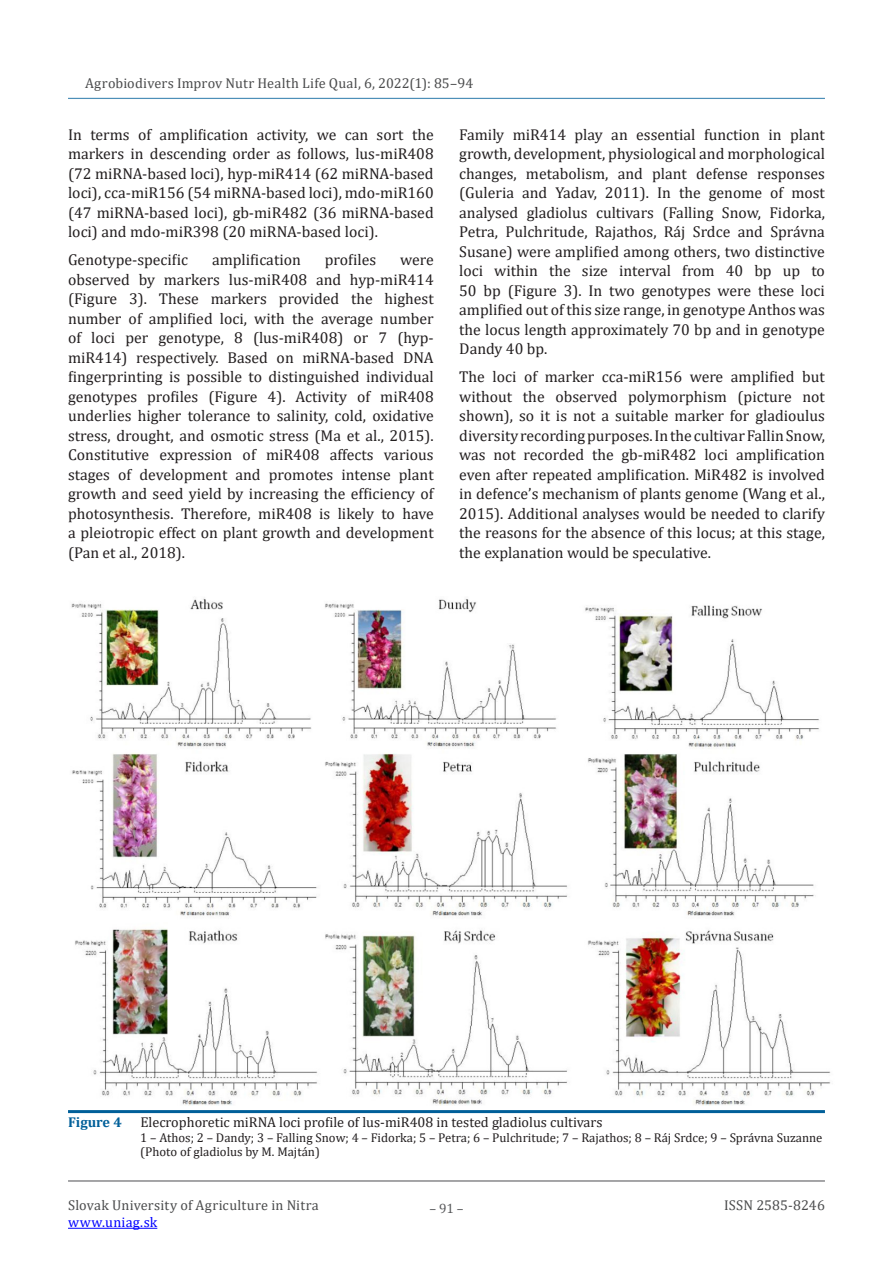
<style>
.page{position:relative;width:893px;height:1263px;background:#fff}
.page>*{position:absolute;margin:0;border:0;box-sizing:border-box;transform-origin:0 0}
.t1{font:15.75px/19.5px "Cambria";color:#231f20;text-align:justify}
.t2{font:14.25px "Cambria";letter-spacing:.01em;color:#4b4c4d}
.t3{font:14.25px "Cambria";color:#231f20}
.t4{font:14.25px "Cambria";letter-spacing:.02em;color:#00f}
.t5{font:700 14.25px "Cambria";color:#005f99}
.t6{font:13.5px "Cambria";color:#57585a}
.t7{font:12.75px/14.2px "Cambria";color:#231f20}
</style>
<div class="page">
<hr style="left:68px;top:98px;width:757px;height:1px;background:#4d8fb8">
<hr style="left:68px;top:1228px;width:89px;height:1px;background:#00f">
<hr style="left:68px;top:1180px;width:757px;height:1px;background:#6c6d70">
<img style="left:71px;top:598px;width:760px;height:507px">
<hr style="left:68px;top:1110px;width:757px;height:3px;background:#005f99">
<p class="t2" style="left:85px;top:74px;width:390px">Agrobiodivers Improv Nutr Health Life Qual, 6, 2022(1): 85–94</p>
<p class="t1" style="left:68px;top:125px;width:367px">In terms of amplification activity, we can sort the markers in descending order as follows, lus-miR408 (72 miRNA-based loci), hyp-miR414 (62 miRNA-based loci), cca-miR156 (54 miRNA-based loci), mdo-miR160 (47 miRNA-based loci), gb-miR482 (36 miRNA-based loci) and mdo-miR398 (20 miRNA-based loci).</p>
<p class="t1" style="left:68px;top:250px;width:122px">Genotype-specific</p>
<p class="t1" style="left:212px;top:250px;width:90px">amplification</p>
<p class="t1" style="left:325px;top:250px;width:53px">profiles</p>
<p class="t1" style="left:68px;top:250px;width:367px;text-indent:332px">were observed by markers lus-miR408 and hyp-miR414 (Figure 3). These markers provided the highest number of amplified loci, with the average number of loci per genotype, 8 (lus-miR408) or 7 (hyp&shy;miR414) respectively. Based on miRNA-based DNA fingerprinting is possible to distinguished individual genotypes profiles (Figure 4). Activity of miR408 underlies higher tolerance to salinity, cold, oxidative stress, drought, and osmotic stress (Ma et al., 2015).<br>Constitutive expression of miR408 affects various stages of development and promotes intense plant growth and seed yield by increasing the efficiency of photosynthesis. Therefore, miR408 is likely to have a pleiotropic effect on plant growth and development (Pan et al., 2018).</p>
<p class="t1" style="left:459px;top:125px;width:367px">Family miR414 play an essential function in plant growth, development, physiological and morphological changes, metabolism, and plant defense responses (Guleria and Yadav, 2011). In the genome of most analysed gladiolus cultivars (Falling Snow, Fidorka, Petra, Pulchritude, Rajathos, Ráj Srdce and Správna Susane) were amplified among others, two distinctive loci within the size interval from 40 bp up to 50 bp (Figure 3). In two genotypes were these loci amplified out of this size range, in genotype Anthos was the locus length approximately 70 bp and in genotype Dandy 40 bp.</p>
<p class="t1" style="left:459px;top:367px;width:367px">The loci of marker cca-miR156 were amplified but without the observed polymorphism (picture not shown), so it is not a suitable marker for gladioulus diversity recording purposes. In the cultivar Fallin Snow, was not recorded the gb-miR482 loci amplification even after repeated amplification. MiR482 is involved in defence’s mechanism of plants genome (Wang et al., 2015). Additional analyses would be needed to clarify the reasons for the absence of this locus; at this stage, the explanation would be speculative.</p>
<p class="t5" style="left:68px;top:1112px;width:55px">Figure 4</p>
<p class="t3" style="left:140px;top:1114px;width:464px">Elecrophoretic miRNA loci profile of lus-miR408 in tested gladiolus cultivars</p>
<p class="t7" style="left:140px;top:1130px;width:684px">1 – Athos; 2 – Dandy; 3 – Falling Snow; 4 – Fidorka; 5 – Petra; 6 – Pulchritude; 7 – Rajathos; 8 – Ráj Srdce; 9 – Správna Suzanne (Photo of gladiolus by M. Majtán)</p>
<p class="t2" style="left:68px;top:1197px;width:252px">Slovak University of Agriculture in Nitra</p>
<p class="t4" style="left:68px;top:1214px;width:91px">www.uniag.sk</p>
<p class="t6" style="left:429px;top:1200px;width:36px">– 91 –</p>
<p class="t2" style="left:724px;top:1197px;width:102px">ISSN 2585-8246</p>
</div>
